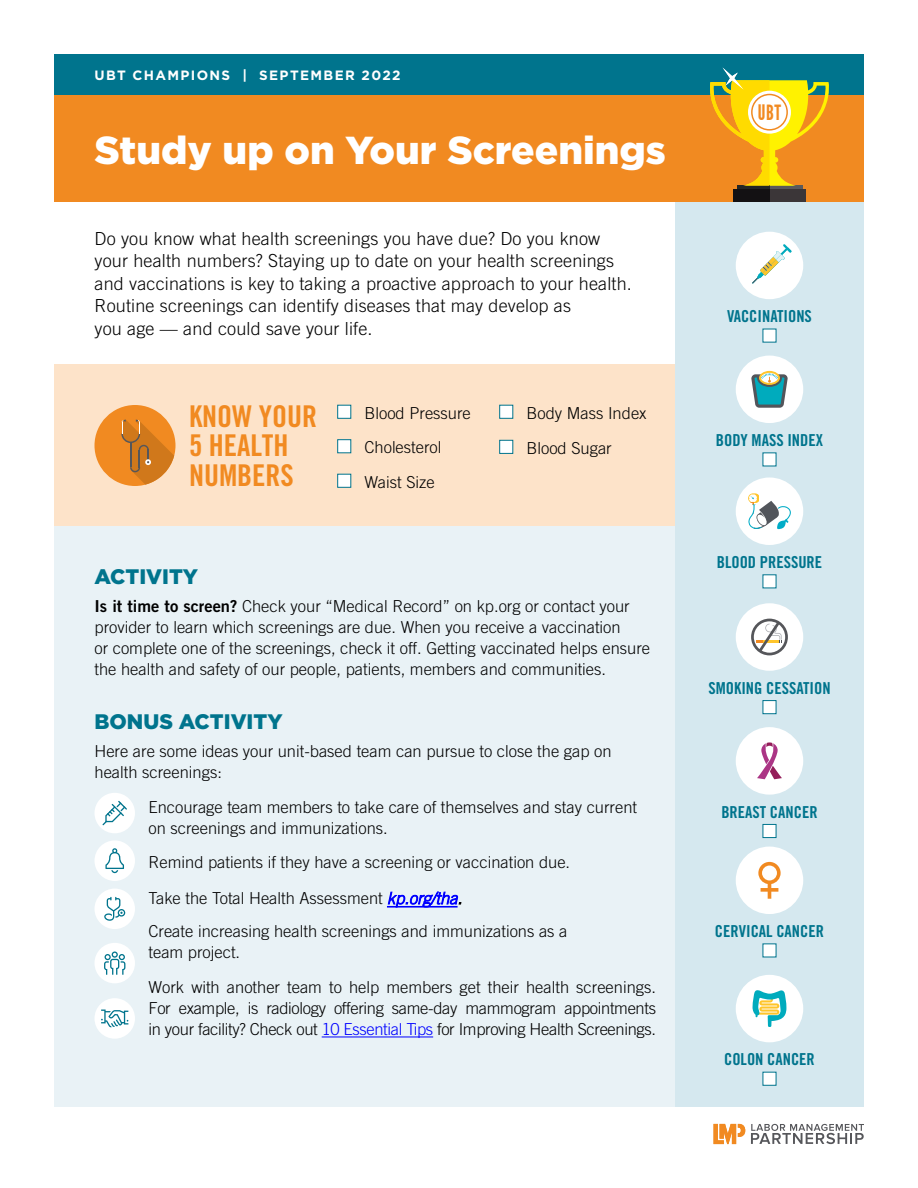
<style>
.page{position:relative;width:918px;height:1188px;background:#fff}
.page>*{position:absolute;margin:0;border:0;box-sizing:border-box;transform-origin:0 0}
.t1{font:900 39px "Gotham";color:#fff}
.t2{font:30px/29.7px "Trade Gothic LT Std Bd Cn 20";color:#f18a21}
.t3{font:900 21px "Gotham";color:#00748d}
.t4{font:21px "League Gothic";color:#f18a21}
.t5{font:300 18px/22.5px "Trade Gothic LT Std";letter-spacing:.01em;color:#000}
.t6{font:300 16.5px/21px "Trade Gothic LT Std";color:#000}
.t7{font:16.5px "Trade Gothic LT Std Bd Cn 20";color:#00748d}
.t8{font:700 13.5px "Gotham";letter-spacing:.1em;color:#fff}
.s1{font-family:"Trade Gothic LT Std Bd 2";font-weight:400}
.s2{font-family:"Trade Gothic LT Light";font-weight:400;font-style:italic;color:#00f}
.s3{font-family:"Trade Gothic LT Light";font-weight:400;font-style:italic}
.s4{color:#00f}
</style>
<div class="page">
<div style="left:54px;top:364px;width:621px;height:743px;background:#e9f2f6"></div>
<svg style="left:751px;top:1124px;width:113px;height:20px"></svg>
<svg style="left:713px;top:1124px;width:32px;height:20px"></svg>
<div style="left:54px;top:94px;width:810px;height:108px;background:#f18a21"></div>
<div style="left:54px;top:54px;width:810px;height:40px;background:#00748d"></div>
<div style="left:733px;top:189px;width:73px;height:13px;background:#3b3638"></div>
<hr style="left:737px;top:186px;width:65px;height:3px;background:#5a5a5c">
<div style="left:733px;top:189px;width:37px;height:13px;background:#131113"></div>
<hr style="left:737px;top:186px;width:33px;height:3px;background:#232626">
<svg style="left:705px;top:68px;width:129px;height:118px"></svg>
<div style="left:748px;top:91px;width:43px;height:43px;background:#fff;border-radius:50%"></div>
<div style="left:751px;top:94px;width:37px;height:37px;border:2px solid #f18a21;border-radius:50%"></div>
<hr style="left:322px;top:1037px;width:111px;height:1px;background:#00f">
<hr style="left:387px;top:907px;width:71px;height:1px;background:#00f">
<div style="left:94px;top:793px;width:41px;height:40px;background:#fff;border-radius:50%"></div>
<svg style="left:102px;top:801px;width:25px;height:24px"></svg>
<div style="left:94px;top:840px;width:41px;height:41px;background:#fff;border-radius:50%"></div>
<svg style="left:105px;top:848px;width:19px;height:25px"></svg>
<div style="left:94px;top:889px;width:41px;height:40px;background:#fff;border-radius:50%"></div>
<svg style="left:104px;top:897px;width:21px;height:24px"></svg>
<div style="left:94px;top:998px;width:41px;height:41px;background:#fff;border-radius:50%"></div>
<svg style="left:101px;top:1010px;width:27px;height:17px"></svg>
<div style="left:94px;top:943px;width:41px;height:40px;background:#fff;border-radius:50%"></div>
<svg style="left:104px;top:952px;width:21px;height:23px"></svg>
<div style="left:675px;top:202px;width:189px;height:905px;background:#d5e8ef"></div>
<div style="left:763px;top:700px;width:13px;height:14px;background:#fff;border:1px solid #00748d"></div>
<div style="left:736px;top:603px;width:67px;height:68px;background:#fff;border-radius:50%"></div>
<svg style="left:751px;top:619px;width:37px;height:36px"></svg>
<div style="left:763px;top:824px;width:13px;height:14px;background:#fff;border:1px solid #00748d"></div>
<div style="left:736px;top:727px;width:67px;height:68px;background:#fff;border-radius:50%"></div>
<svg style="left:757px;top:742px;width:25px;height:37px"></svg>
<div style="left:763px;top:944px;width:13px;height:13px;background:#fff"></div>
<div style="left:736px;top:847px;width:67px;height:67px;background:#fff;border-radius:50%"></div>
<svg style="left:758px;top:862px;width:23px;height:37px"></svg>
<div style="left:763px;top:1072px;width:13px;height:13px;background:#fff"></div>
<div style="left:736px;top:975px;width:67px;height:67px;background:#fff;border-radius:50%"></div>
<svg style="left:752px;top:990px;width:35px;height:37px"></svg>
<div style="left:763px;top:575px;width:13px;height:13px;background:#fff"></div>
<div style="left:736px;top:477px;width:67px;height:68px;background:#fff;border-radius:50%"></div>
<svg style="left:748px;top:493px;width:11px;height:3px"></svg>
<svg style="left:748px;top:496px;width:43px;height:33px"></svg>
<div style="left:763px;top:453px;width:13px;height:13px;background:#fff"></div>
<div style="left:736px;top:356px;width:67px;height:67px;background:#fff;border-radius:50%"></div>
<svg style="left:759px;top:371px;width:21px;height:14px"></svg>
<svg style="left:751px;top:373px;width:37px;height:35px"></svg>
<div style="left:763px;top:329px;width:13px;height:13px;background:#fff"></div>
<div style="left:736px;top:232px;width:67px;height:67px;background:#fff;border-radius:50%"></div>
<svg style="left:752px;top:244px;width:40px;height:40px"></svg>
<div style="left:54px;top:364px;width:621px;height:162px;background:#fde3c9"></div>
<div style="left:338px;top:405px;width:13px;height:13px;background:#fff"></div>
<div style="left:338px;top:440px;width:13px;height:13px;background:#fff"></div>
<div style="left:338px;top:474px;width:13px;height:14px;background:#fff;border:1px solid #00748d"></div>
<div style="left:500px;top:405px;width:13px;height:13px;background:#fff"></div>
<div style="left:500px;top:440px;width:13px;height:14px;background:#fff;border:1px solid #00748d"></div>
<div style="left:94px;top:405px;width:82px;height:81px;background:#f18a21;border-radius:50%"></div>
<svg style="left:121px;top:420px;width:53px;height:65px"></svg>
<p class="t8" style="left:94px;top:66px;width:308px">UBT CHAMPIONS | SEPTEMBER 2022</p>
<h1 class="t1" style="left:94px;top:123px;width:573px">Study up on Your Screenings</h1>
<p class="t5" style="left:94px;top:227px;width:539px">Do you know what health screenings you have due? Do you know your health numbers? Staying up to date on your health screenings and vaccinations is key to taking a proactive approach to your health.<br>Routine screenings can identify diseases that may develop as<br>you age — and could save your life.</p>
<h2 class="t2" style="left:189px;top:401px;width:130px">KNOW YOUR<br>5 HEALTH<br>NUMBERS</h2>
<p class="t6" style="left:364px;top:395px;width:108px;line-height:34.5px">Blood Pressure<br>Cholesterol<br>Waist Size</p>
<p class="t6" style="left:526px;top:395px;width:122px;line-height:35.1px">Body Mass Index<br>Blood Sugar</p>
<p class="t3" style="left:94px;top:562px;width:105px">ACTIVITY</p>
<p class="t6" style="left:94px;top:595px;width:557px"><span class="s1">Is it time to screen?</span> Check your “Medical Record” on kp.org or contact your provider to learn which screenings are due. When you receive a vaccination<br>or complete one of the screenings, check it off. Getting vaccinated helps ensure the health and safety of our people, patients, members and communities.</p>
<p class="t3" style="left:94px;top:707px;width:190px">BONUS ACTIVITY</p>
<p class="t6" style="left:94px;top:740px;width:519px">Here are some ideas your unit-based team can pursue to close the gap on health screenings:</p>
<p class="t6" style="left:149px;top:796px;width:490px">Encourage team members to take care of themselves and stay current on screenings and immunizations.</p>
<p class="t6" style="left:149px;top:844px;width:423px;line-height:36px">Remind patients if they have a screening or vaccination due.<br>Take the Total Health Assessment <span class="s2">kp.org/tha</span><span class="s3">.</span></p>
<p class="t6" style="left:149px;top:920px;width:420px">Create increasing health screenings and immunizations as a team project.</p>
<p class="t6" style="left:149px;top:976px;width:509px;text-align:justify">Work with another team to help members get their health screenings.<br>For example, is radiology offering same-day mammogram appointments in your facility? Check out <span class="s4">10 Essential Tips</span> for Improving Health Screenings.</p>
<p class="t4" style="left:758px;top:100px;width:25px">UBT</p>
<p class="t7" style="left:727px;top:306px;width:86px">VACCINATIONS</p>
<p class="t7" style="left:716px;top:430px;width:109px">BODY MASS INDEX</p>
<p class="t7" style="left:717px;top:552px;width:107px">BLOOD PRESSURE</p>
<p class="t7" style="left:708px;top:678px;width:124px">SMOKING CESSATION</p>
<p class="t7" style="left:721px;top:802px;width:98px">BREAST CANCER</p>
<p class="t7" style="left:715px;top:921px;width:111px">CERVICAL CANCER</p>
<p class="t7" style="left:724px;top:1049px;width:92px">COLON CANCER</p>
</div>
